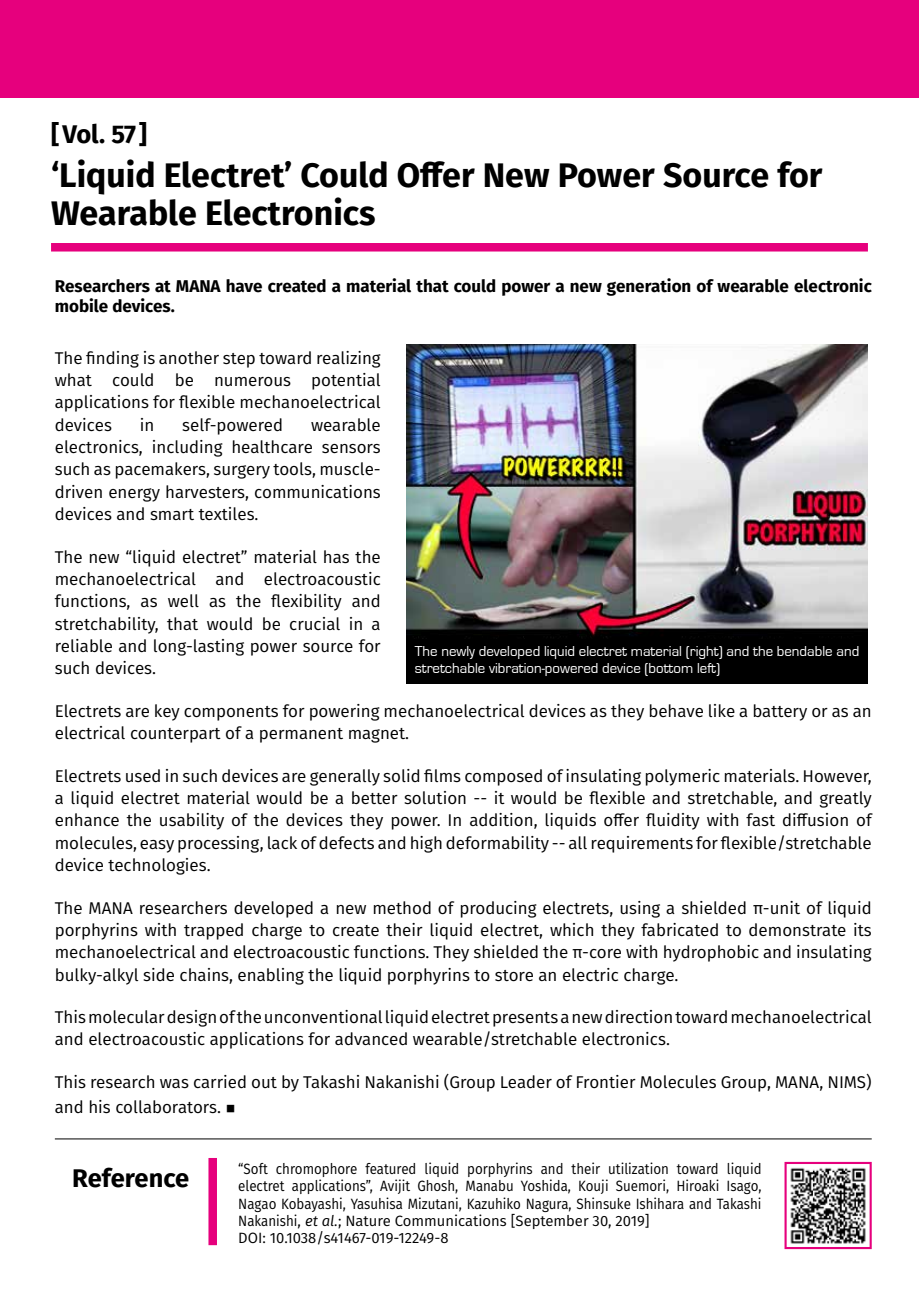
<style>
.page{position:relative;width:919px;height:1289px;background:#fff}
.page>*{position:absolute;margin:0;border:0;box-sizing:border-box;transform-origin:0 0}
.t1{font:700 34.05px/38.2px "Fira Sans";color:#000}
.t2{font:700 25.5px "Fira Sans";letter-spacing:-.01em;color:#000}
.t3{font:25.5px "Minion Pro";color:#000}
.t4{font:16.95px/22.4px "Fira Sans";color:#000}
.t5{font:700 16.95px/20.2px "Fira Sans";color:#000}
.t6{font:14.85px/17px "Fira Sans";color:#000;scale:.9 1}
.t7{font:14.85px/17px "Eurostile";color:#fff}
.s1{font-family:"Fira Sans";font-size:16.95px}
.s2{font-style:italic}
</style>
<div class="page">
<div style="left:0;top:0;width:918px;height:98px;background:#e6007d"></div>
<div style="left:51px;top:243px;width:816px;height:8px;background:#e6007d"></div>
<hr style="left:55px;top:1138px;width:816px;height:1px;background:#000">
<img style="left:406px;top:344px;width:461px;height:295px">
<img style="left:790px;top:1167px;width:76px;height:77px">
<div style="left:784px;top:1161px;width:87px;height:87px;border:2px solid #e6007d"></div>
<div style="left:208px;top:1157px;width:9px;height:88px;background:#e6007d"></div>
<div style="left:406px;top:639px;width:461px;height:45px;background:#000"></div>
<h2 class="t2" style="left:51px;top:113px;width:97px">[ Vol. 57[</h2>
<h1 class="t1" style="left:51px;top:153px;width:773px">‘Liquid Electret’ Could Offer New Power Source for<br>Wearable Electronics</h1>
<p class="t5" style="left:55px;top:274px;width:818px">Researchers at MANA have created a material that could power a new generation of wearable electronic mobile devices.</p>
<p class="t4" style="left:55px;top:346px;width:327px;text-align:right">The finding is another step toward realizing potential</p>
<p class="t4" style="left:112px;top:368px;width:44px">could</p>
<p class="t4" style="left:175px;top:368px;width:21px">be</p>
<p class="t4" style="left:55px;top:368px;width:39px">what</p>
<p class="t4" style="left:55px;top:391px;width:327px">applications for flexible mechanoelectrical</p>
<p class="t4" style="left:311px;top:413px;width:71px">wearable</p>
<p class="t4" style="left:214px;top:368px;width:79px">numerous</p>
<p class="t4" style="left:55px;top:413px;width:59px">devices</p>
<p class="t4" style="left:140px;top:413px;width:16px">in</p>
<p class="t4" style="left:182px;top:413px;width:102px">self-powered</p>
<p class="t4" style="left:55px;top:435px;width:89px">electronics,</p>
<p class="t4" style="left:55px;top:480px;width:327px">driven energy harvesters, communications</p>
<p class="t4" style="left:152px;top:435px;width:72px">including</p>
<p class="t4" style="left:231px;top:435px;width:83px">healthcare</p>
<p class="t4" style="left:322px;top:435px;width:60px">sensors</p>
<p class="t4" style="left:55px;top:458px;width:327px">such as pacemakers, surgery tools, muscle-</p>
<p class="t4" style="left:55px;top:502px;width:205px">devices and smart textiles.</p>
<p class="t4" style="left:55px;top:545px;width:327px;text-align:right">The new “liquid electret” material has the electroacoustic</p>
<p class="t4" style="left:55px;top:567px;width:143px">mechanoelectrical</p>
<p class="t4" style="left:215px;top:567px;width:30px">and</p>
<p class="t4" style="left:55px;top:590px;width:77px">functions,</p>
<p class="t4" style="left:141px;top:590px;width:19px">as</p>
<p class="t4" style="left:168px;top:590px;width:33px">well</p>
<p class="t4" style="left:209px;top:590px;width:19px">as</p>
<p class="t4" style="left:236px;top:590px;width:27px">the</p>
<p class="t4" style="left:271px;top:590px;width:72px">flexibility</p>
<p class="t4" style="left:352px;top:590px;width:30px">and</p>
<p class="t4" style="left:55px;top:612px;width:327px">stretchability,<br>reliable and long-lasting power source for such devices.</p>
<p class="t4" style="left:55px;top:699px;width:818px">Electrets are key components for powering mechanoelectrical devices as they behave like a battery or as an electrical counterpart of a permanent magnet.</p>
<p class="t4" style="left:55px;top:764px;width:818px;text-align:justify">Electrets used in such devices are generally solid films composed of insulating polymeric materials. However, a liquid electret material would be a better solution -- it would be flexible and stretchable, and greatly enhance the usability of the devices they power. In addition, liquids offer fluidity with fast diffusion of molecules, easy processing, lack of defects and high deformability -- all requirements for flexible/stretchable device technologies.</p>
<p class="t4" style="left:55px;top:896px;width:818px;text-align:justify">The MANA researchers developed a new method of producing electrets, using a shielded -π unit of liquid porphyrins with trapped charge to create their liquid electret, which they fabricated to demonstrate its mechanoelectrical and electroacoustic functions. They shielded the -π core with hydrophobic and insulating bulky-alkyl side chains, enabling the liquid porphyrins to store an electric charge.</p>
<p class="t4" style="left:55px;top:1005px;width:818px">Thismoleculardesignoftheunconventionalliquidelectretpresentsanewdirectiontowardmechanoelectrical and electroacoustic applications for advanced wearable/stretchable electronics.</p>
<p class="t4" style="left:55px;top:1070px;width:818px">This research was carried out by Takashi Nakanishi (Group Leader of Frontier Molecules Group, MANA, NIMS(</p>
<h2 class="t3" style="left:217px;top:1089px;width:20px">■<span class="s1">.</span></h2>
<p class="t4" style="left:289px;top:612px;width:53px">crucial</p>
<p class="t4" style="left:349px;top:612px;width:16px">in</p>
<p class="t4" style="left:207px;top:612px;width:48px">would</p>
<p class="t4" style="left:262px;top:612px;width:21px">be</p>
<p class="t4" style="left:167px;top:612px;width:33px">that</p>
<p class="t4" style="left:371px;top:612px;width:11px">a</p>
<p class="t7" style="left:415px;top:642px;width:446px">The newly developed liquid electret material (right) and the bendable and stretchable vibration-powered device (bottom left(</p>
<p class="t4" style="left:55px;top:1095px;width:164px">and his collaborators</p>
<h2 class="t2" style="left:72px;top:1156px;width:118px">Reference</h2>
<p class="t6" style="left:238px;top:1160px;width:34px">“Soft</p>
<p class="t6" style="left:276px;top:1160px;width:92px">chromophore</p>
<p class="t6" style="left:365px;top:1160px;width:58px">featured</p>
<p class="t6" style="left:424px;top:1160px;width:40px">liquid</p>
<p class="t6" style="left:467px;top:1160px;width:74px">porphyrins</p>
<p class="t6" style="left:540px;top:1160px;width:27px">and</p>
<p class="t6" style="left:571px;top:1160px;width:33px">their</p>
<p class="t6" style="left:608px;top:1160px;width:69px">utilization</p>
<p class="t6" style="left:677px;top:1160px;width:48px">toward</p>
<p class="t6" style="left:726px;top:1160px;width:40px">liquid</p>
<p class="t6" style="left:292px;top:1177px;width:92px">applications ,”</p>
<p class="t6" style="left:380px;top:1177px;width:35px">Avijit</p>
<p class="t6" style="left:521px;top:1177px;width:57px">Yoshida,</p>
<p class="t6" style="left:578px;top:1177px;width:35px">Kouji</p>
<p class="t6" style="left:616px;top:1177px;width:61px">Suemori,</p>
<p class="t6" style="left:676px;top:1177px;width:49px">Hiroaki</p>
<p class="t6" style="left:238px;top:1177px;width:583px">electret<br>Nagao Kobayashi, Yasuhisa Mizutani, Kazuhiko Nagura, Shinsuke Ishihara and Takashi Nakanishi, <span class="s2">et al</span> ; <span class="s2">.</span> Nature Communications [September 30, 2019[<br>DOI: 10.1038/s41467-019-12249-8</p>
<p class="t6" style="left:465px;top:1177px;width:55px">Manabu</p>
<p class="t6" style="left:417px;top:1177px;width:47px">Ghosh,</p>
<p class="t6" style="left:726px;top:1177px;width:40px">Isago,</p>
</div>
